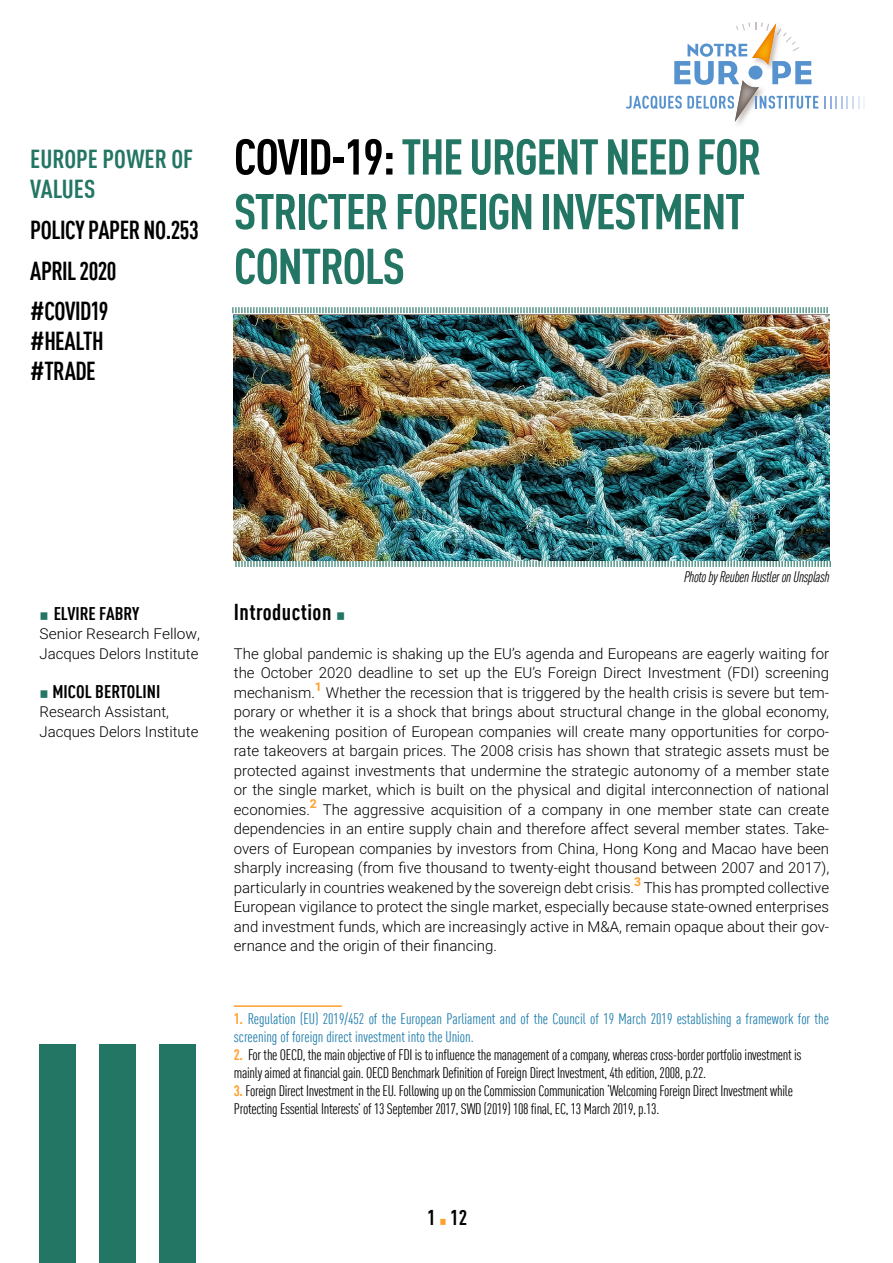
<style>
.page{position:relative;width:893px;height:1263px;background:#fff}
.page>*{position:absolute;margin:0;border:0;box-sizing:border-box;transform-origin:0 0}
.t1{font:700 condensed 49.5px/54.8px "DIN Offc Pro";letter-spacing:-.03em;color:#247664}
.t2{font:700 condensed 25.5px/40.7px "DIN Offc Pro";letter-spacing:-.02em;color:#000;scale:.94 1}
.t3{font:700 condensed 25.5px/30px "DIN Offc Pro";color:#247664}
.t4{font:700 condensed 22.5px "DIN Offc Pro";letter-spacing:.02em;color:#000}
.t5{font:700 condensed 21px "DIN Offc Pro";color:#000}
.t6{font:700 condensed 18px "DIN Offc Pro";color:#000}
.t7{font:300 15px/19.5px "Roboto";color:#000;text-align:justify}
.t8{font:condensed 15px/18px "DIN Offc Pro";letter-spacing:-.02em;color:#000}
.t9{font:condensed 15px/18px "DIN Offc Pro";color:#1b7bab}
.t10{font:italic condensed 15px "DIN Offc Pro";letter-spacing:-.015em;color:#000}
.t11{font:700 12.3px "Roboto";color:#ffa02f}
.s1{color:#000}
.s2{font-family:"DejaVu Serif Condensed";font-weight:400;font-stretch:normal;font-size:15px;color:#247564}
.s3{font-weight:700;color:#ffa02f}
.s4{font-family:"DejaVu Serif Condensed";font-weight:400;font-stretch:normal;font-size:12px;color:#ffa02f}
</style>
<div class="page">
<img style="left:736px;top:122px;width:7px;height:3px">
<svg style="left:824px;top:96px;width:41px;height:13px"></svg>
<svg style="left:626px;top:22px;width:192px;height:100px"></svg>
<div style="left:160px;top:1044px;width:36px;height:219px;background:#247664"></div>
<div style="left:100px;top:1044px;width:36px;height:219px;background:#247664"></div>
<div style="left:40px;top:1044px;width:36px;height:219px;background:#247664"></div>
<hr style="left:234px;top:1005px;width:108px;height:2px;background:#ffa02f">
<img style="left:233px;top:315px;width:597px;height:245px">
<svg style="left:232px;top:307px;width:596px;height:6px"></svg>
<svg style="left:235px;top:561px;width:596px;height:6px"></svg>
<h2 class="t3" style="left:30px;top:142px;width:164px">EUROPE POWER OF<br>VALUES</h2>
<h2 class="t2" style="left:30px;top:207px;width:181px">POLICY PAPER NO.253<br>APRIL 2020 #COVID19</h2>
<h2 class="t2" style="left:30px;top:324px;width:80px;line-height:30px">#HEALTH #TRADE</h2>
<h1 class="t1" style="left:234px;top:124px;width:529px"><span class="s1">COVID-19:</span>THE URGENT NEED FOR<br>STRICTER FOREIGN INVESTMENT<br>CONTROLS</h1>
<p class="t6" style="left:40px;top:600px;width:101px"><span class="s2">▪</span> ELVIRE FABRY</p>
<p class="t7" style="left:40px;top:623px;width:162px">Senior Research Fellow,<br>Jacques Delors Institute</p>
<p class="t6" style="left:40px;top:678px;width:122px"><span class="s2">▪</span> MICOL BERTOLINI</p>
<p class="t7" style="left:40px;top:701px;width:160px">Research Assistant,<br>Jacques Delors Institute</p>
<p class="t10" style="left:684px;top:565px;width:147px">Photo by Reuben Hustler on Unsplash</p>
<h3 class="t4" style="left:234px;top:595px;width:113px">Introduction <span class="s2">▪</span></h3>
<p class="t7" style="left:234px;top:643px;width:597px">The global pandemic is shaking up the EU’s agenda and Europeans are eagerly waiting for the October 2020 deadline to set up the EU’s Foreign Direct Investment (FDI) screening mechanism.</p>
<p class="t11" style="left:315px;top:678px;width:9px">1</p>
<p class="t7" style="left:234px;top:682px;width:597px;text-indent:92px">Whether the recession that is triggered by the health crisis is severe but tem&shy;porary or whether it is a shock that brings about structural change in the global economy, the weakening position of European companies will create many opportunities for corpo&shy;rate takeovers at bargain prices. The 2008 crisis has shown that strategic assets must be protected against investments that undermine the strategic autonomy of a member state or the single market, which is built on the physical and digital interconnection of national economies.</p>
<p class="t11" style="left:310px;top:795px;width:9px">2</p>
<p class="t7" style="left:234px;top:799px;width:597px;text-indent:89px">The aggressive acquisition of a company in one member state can create dependencies in an entire supply chain and therefore affect several member states. Take&shy;overs of European companies by investors from China, Hong Kong and Macao have been sharply increasing (from five thousand to twenty-eight thousand between 2007 and 2017), particularly in countries weakened by the sovereign debt crisis.</p>
<p class="t11" style="left:634px;top:873px;width:9px">3</p>
<p class="t7" style="left:234px;top:877px;width:597px;text-indent:410px">This has prompted collective European vigilance to protect the single market, especially because state-owned enterprises and investment funds, which are increasingly active in M&amp;A, remain opaque about their gov&shy;ernance and the origin of their financing.</p>
<p class="t9" style="left:234px;top:1009px;width:597px"><span class="s3">1.</span> Regulation (EU) 2019/452 of the European Parliament and of the Council of 19 March 2019 establishing a framework for the screening of foreign direct investment into the Union.</p>
<p class="t8" style="left:234px;top:1045px;width:569px"><span class="s3">2.</span> For the OECD, the main objective of FDI is to influence the management of a company, whereas cross-border portfolio investment is mainly aimed at financial gain. OECD Benchmark Definition of Foreign Direct Investment, 4th edition, 2008, p.22.</p>
<p class="t8" style="left:234px;top:1081px;width:561px"><span class="s3">3.</span> Foreign Direct Investment in the EU. Following up on the Commission Communication ‘Welcoming Foreign Direct Investment while<br>Protecting Essential Interests’ of 13 September 2017, SWD (2019) 108 final, EC, 13 March 2019, p.13.</p>
<h3 class="t5" style="left:427px;top:1202px;width:41px">1<span class="s4">▪</span>12</h3>
</div>
